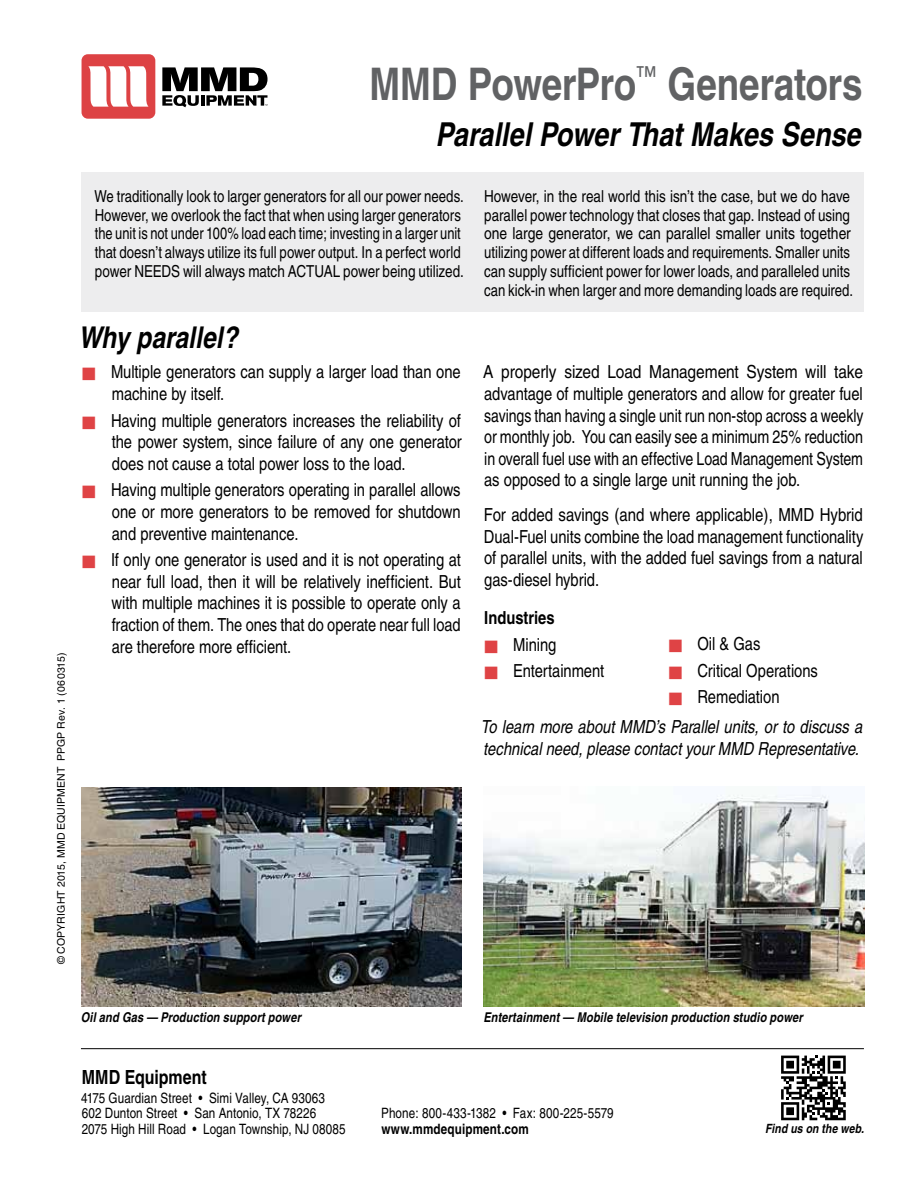
<style>
.page{position:relative;width:918px;height:1188px;background:#fff}
.page>*{position:absolute;margin:0;border:0;box-sizing:border-box;transform-origin:0 0}
.t1{font:700 condensed 45px "Helvetica";letter-spacing:-.005em;color:#616264}
.t2{font:italic 700 condensed 33px "Helvetica";color:#000}
.t3{font:italic 700 condensed 30px "Helvetica";color:#000}
.t4{font:700 condensed 19.5px "Helvetica";color:#000}
.t5{font:condensed 18px/21.6px "Helvetica";letter-spacing:-.005em;color:#000;text-align:justify}
.t6{font:condensed 18px/21.6px "Helvetica";letter-spacing:-.005em;color:#000;text-align:justify;scale:1.05 1}
.t7{font:italic condensed 18px/21.6px "Helvetica";letter-spacing:-.005em;color:#000}
.t8{font:700 condensed 18px "Helvetica";color:#000}
.t9{font:condensed 16.5px/18.8px "Helvetica";color:#000}
.t10{font:condensed 14.25px/15.8px "Helvetica";letter-spacing:.005em;color:#000}
.t11{font:700 condensed 14.25px "Helvetica";letter-spacing:.01em;color:#000}
.t12{font:italic 700 condensed 13.5px "Helvetica";letter-spacing:.01em;color:#000}
.t13{font:italic 700 condensed 12.75px "Helvetica";letter-spacing:.015em;color:#000}
.t14{font:10.5px "Helvetica";letter-spacing:.01em;color:#000}
.s1{color:#df4345}
</style>
<div class="page">
<div style="left:81px;top:173px;width:783px;height:139px;background:#ededee"></div>
<svg style="left:82px;top:54px;width:73px;height:65px"></svg>
<svg style="left:162px;top:67px;width:106px;height:40px"></svg>
<img style="left:81px;top:788px;width:381px;height:218px">
<svg style="left:781px;top:1056px;width:65px;height:64px"></svg>
<hr style="left:81px;top:1048px;width:783px;height:1px;background:#000">
<img style="left:483px;top:787px;width:381px;height:219px">
<h1 class="t1" style="left:369px;top:57px;width:495px">MMD PowerPro<sup>™</sup> Generators</h1>
<h2 class="t2" style="left:436px;top:115px;width:427px">Parallel Power That Makes Sense</h2>
<p class="t14" style="left:55px;top:964px;width:313px;rotate:-90deg">© COPYRIGHT 2015, MMD EQUIPMENT PPGP Rev. 1 (060315)</p>
<p class="t9" style="left:95px;top:187px;width:371px">We traditionally look to larger generators for all our power needs.<br>However, we overlook the fact that when using larger generators the unit is not under 100% load each time; investing in a larger unit that doesn’t always utilize its full power output. In a perfect world power NEEDS will always match ACTUAL power being utilized.</p>
<p class="t9" style="left:484px;top:187px;width:371px">However, in the real world this isn’t the case, but we do have parallel power technology that closes that gap. Instead of using one large generator, we can parallel smaller units together utilizing power at different loads and requirements. Smaller units can supply sufficient power for lower loads, and paralleled units can kick-in when larger and more demanding loads are required.</p>
<h3 class="t3" style="left:79px;top:319px;width:161px">Why parallel?</h3>
<p class="t5" style="left:112px;top:361px;width:350px;text-indent:-30px"><span class="s1">■</span> Multiple generators can supply a larger load than one machine by itself.</p>
<p class="t5" style="left:112px;top:409px;width:351px;text-indent:-30px"><span class="s1">■</span> Having multiple generators increases the reliability of the power system, since failure of any one generator does not cause a total power loss to the load.</p>
<p class="t5" style="left:112px;top:479px;width:350px;text-indent:-30px"><span class="s1">■</span> Having multiple generators operating in parallel allows one or more generators to be removed for shutdown and preventive maintenance.</p>
<p class="t5" style="left:112px;top:549px;width:351px;text-indent:-29px"><span class="s1">■</span> If only one generator is used and it is not operating at near full load, then it will be relatively inefficient. But with multiple machines it is possible to operate only a fraction of them. The ones that do operate near full load are therefore more efficient.</p>
<p class="t6" style="left:483px;top:361px;width:364px">A properly sized Load Management System will take advantage of multiple generators and allow for greater fuel savings than having a single unit run non-stop across a weekly or monthly job. You can easily see a minimum 25% reduction in overall fuel use with an effective Load Management System as opposed to a single large unit running the job.</p>
<p class="t5" style="left:484px;top:504px;width:381px">For added savings (and where applicable), MMD Hybrid Dual-Fuel units combine the load management functionality of parallel units, with the added fuel savings from a natural gas-diesel hybrid.</p>
<p class="t8" style="left:484px;top:606px;width:72px">Industries</p>
<p class="t5" style="left:485px;top:633px;width:73px"><span class="s1">■</span> Mining</p>
<p class="t5" style="left:485px;top:660px;width:121px"><span class="s1">■</span> Entertainment</p>
<p class="t5" style="left:669px;top:633px;width:93px"><span class="s1">■</span> Oil &amp; Gas</p>
<p class="t5" style="left:669px;top:660px;width:151px"><span class="s1">■</span> Critical Operations</p>
<p class="t5" style="left:669px;top:686px;width:112px"><span class="s1">■</span> Remediation</p>
<p class="t7" style="left:481px;top:716px;width:383px">To learn more about MMD’s Parallel units, or to discuss a technical need, please contact your MMD Representative.</p>
<p class="t12" style="left:81px;top:1009px;width:222px">Oil and Gas — Production support power</p>
<p class="t12" style="left:483px;top:1009px;width:321px">Entertainment — Mobile television production studio power</p>
<p class="t4" style="left:82px;top:1065px;width:126px">MMD Equipment</p>
<p class="t10" style="left:81px;top:1090px;width:266px">4175 Guardian Street • Simi Valley, CA 93063<br>602 Dunton Street • San Antonio, TX 78226<br>2075 High Hill Road • Logan Township, NJ 08085</p>
<p class="t10" style="left:381px;top:1105px;width:234px">Phone: 800-433-1382 • Fax: 800-225-5579</p>
<p class="t11" style="left:381px;top:1120px;width:149px">www.mmdequipment.com</p>
<p class="t13" style="left:765px;top:1120px;width:100px">Find us on the web.</p>
</div>
